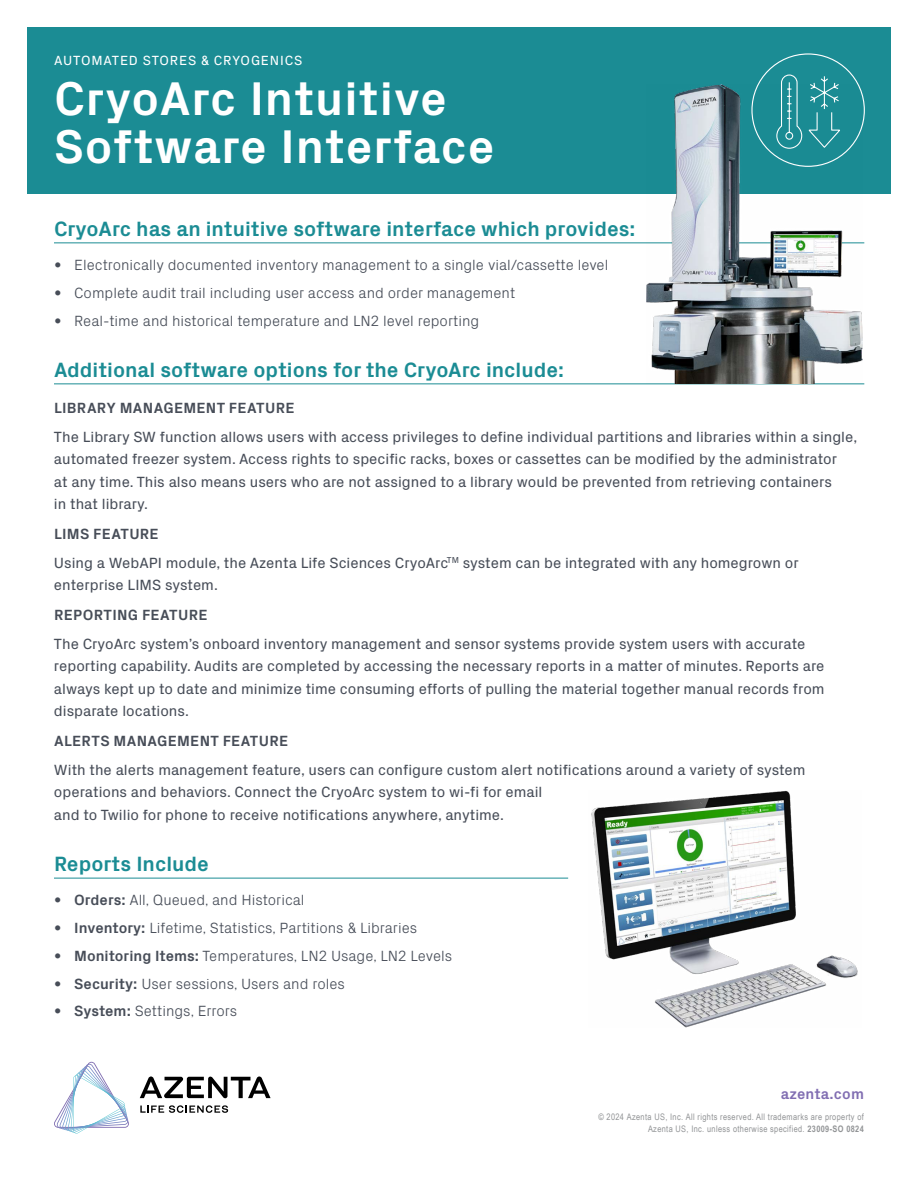
<style>
.page{position:relative;width:918px;height:1188px;background:#fff}
.page>*{position:absolute;margin:0;border:0;box-sizing:border-box;transform-origin:0 0}
.t1{font:700 48px/48px "Px Grotesk";letter-spacing:.02em;color:#fff}
.t2{font:700 21px "Px Grotesk";color:#1b8c94}
.t3{font:15px/22.5px "Px Grotesk";color:#474d58}
.t4{font:300 15px "Px Grotesk";color:#474d58}
.t5{font:700 15px "Px Grotesk";letter-spacing:.02em;color:#474d58}
.t6{font:700 15px "Px Grotesk";letter-spacing:.01em;color:#816eb2}
.t7{font:13.5px "Px Grotesk";letter-spacing:.06em;color:#fff}
.t8{font:9px/12px "Arial Narrow";letter-spacing:.04em;color:#929496;text-align:right}
.s1{font-weight:700}
</style>
<div class="page">
<div style="left:27px;top:27px;width:864px;height:166px;background:#1b8c94"></div>
<svg style="left:140px;top:1076px;width:131px;height:22px"></svg>
<svg style="left:140px;top:1105px;width:88px;height:8px"></svg>
<svg style="left:54px;top:1062px;width:75px;height:72px"></svg>
<svg style="left:781px;top:74px;width:55px;height:10px"></svg>
<hr style="left:54px;top:242px;width:810px;height:1px;background:#1b8c94">
<hr style="left:54px;top:383px;width:810px;height:1px;background:#1b8c94">
<hr style="left:54px;top:878px;width:514px;height:1px;background:#1b8c94">
<img style="left:646px;top:84px;width:216px;height:300px">
<img style="left:591px;top:791px;width:267px;height:236px">
<p class="t7" style="left:54px;top:51px;width:250px">AUTOMATED STORES &amp; CRYOGENICS</p>
<h1 class="t1" style="left:54px;top:72px;width:442px">CryoArc Intuitive<br>Software Interface</h1>
<h2 class="t2" style="left:54px;top:214px;width:583px">CryoArc has an intuitive software interface which provides:</h2>
<p class="t4" style="left:54px;top:255px;width:556px">• Electronically documented inventory management to a single vial/cassette level</p>
<p class="t4" style="left:54px;top:283px;width:463px">• Complete audit trail including user access and order management</p>
<p class="t4" style="left:54px;top:310px;width:427px">• Real-time and historical temperature and LN2 level reporting</p>
<h2 class="t2" style="left:54px;top:355px;width:512px">Additional software options for the CryoArc include:</h2>
<p class="t5" style="left:54px;top:397px;width:242px">LIBRARY MANAGEMENT FEATURE</p>
<p class="t3" style="left:54px;top:425px;width:805px">The Library SW function allows users with access privileges to define individual partitions and libraries within a single, automated freezer system. Access rights to specific racks, boxes or cassettes can be modified by the administrator<br>at any time. This also means users who are not assigned to a library would be prevented from retrieving containers<br>in that library.</p>
<p class="t3" style="left:54px;top:518px;width:746px;line-height:29.2px"><span class="s1">LIMS FEATURE<br></span>Using a WebAPI module, the Azenta Life Sciences CryoArc<sup>TM</sup> system can be integrated with any homegrown or</p>
<p class="t3" style="left:54px;top:573px;width:165px">enterprise LIMS system.</p>
<p class="t5" style="left:54px;top:604px;width:155px">REPORTING FEATURE</p>
<p class="t3" style="left:54px;top:632px;width:772px">The CryoArc system’s onboard inventory management and sensor systems provide system users with accurate reporting capability. Audits are completed by accessing the necessary reports in a matter of minutes. Reports are always kept up to date and minimize time consuming efforts of pulling the material together manual records from disparate locations.</p>
<p class="t5" style="left:54px;top:730px;width:236px">ALERTS MANAGEMENT FEATURE</p>
<p class="t3" style="left:54px;top:758px;width:753px">With the alerts management feature, users can configure custom alert notifications around a variety of system operations and behaviors. Connect the CryoArc system to wi-fi for email<br>and to Twilio for phone to receive notifications anywhere, anytime.</p>
<h2 class="t2" style="left:54px;top:849px;width:156px">Reports Include</h2>
<p class="t4" style="left:54px;top:890px;width:252px"><span class="s1">• Orders:</span> All, Queued, and Historical</p>
<p class="t4" style="left:54px;top:918px;width:365px"><span class="s1">• Inventory:</span> Lifetime, Statistics, Partitions &amp; Libraries</p>
<p class="t4" style="left:54px;top:946px;width:400px"><span class="s1">• Monitoring Items:</span> Temperatures, LN2 Usage, LN2 Levels</p>
<p class="t4" style="left:54px;top:973px;width:292px"><span class="s1">• Security:</span> User sessions, Users and roles</p>
<p class="t4" style="left:54px;top:1001px;width:185px"><span class="s1">• System:</span> Settings, Errors</p>
<p class="t6" style="left:781px;top:1083px;width:85px">azenta.com</p>
<p class="t8" style="left:598px;top:1111px;width:267px">© 2024 Azenta US, Inc. All rights reserved. All trademarks are property of<br>Azenta US, Inc. unless otherwise specified. <span class="s1">23009-SO 0824</span></p>
</div>
